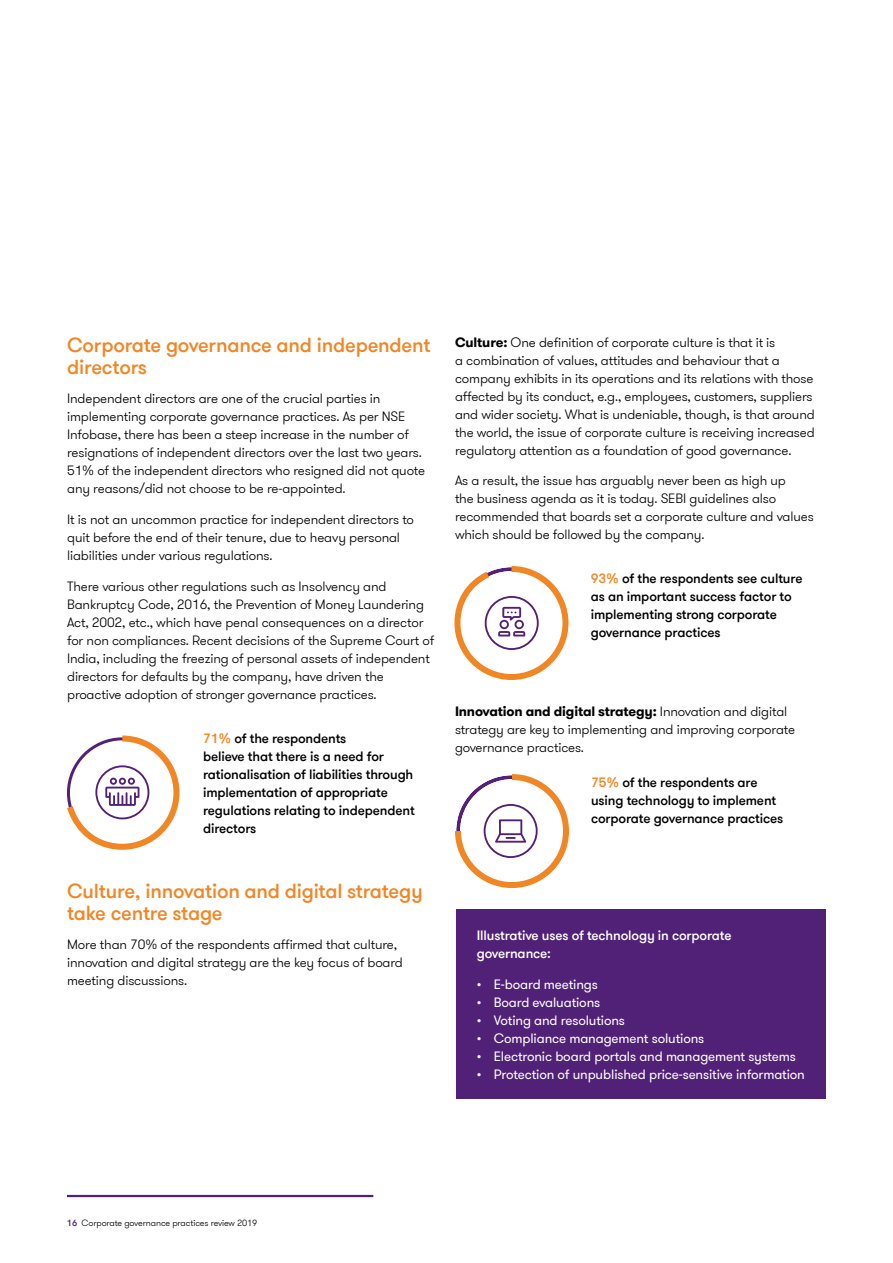
<style>
.page{position:relative;width:893px;height:1263px;background:#fff}
.page>*{position:absolute;margin:0;border:0;box-sizing:border-box;transform-origin:0 0}
.t1{font:500 20.25px/22.5px "GT Walsheim Pro";letter-spacing:-.01em;color:#f18625}
.t2{font:300 13.5px/18px "GT Walsheim Pro";letter-spacing:-.01em;color:#000}
.t3{font:500 13.5px/18px "GT Walsheim Pro";letter-spacing:-.01em;color:#000}
.t4{font:13.5px "GT Walsheim Pro";letter-spacing:-.01em;color:#fff}
.t5{font:500 13.5px/18px "GT Walsheim Pro";letter-spacing:-.01em;color:#fff}
.t6{font:300 9px "GT Walsheim Pro";letter-spacing:-.01em;color:#000}
.s1{color:#f18625}
.s2{font-weight:700}
.s3{font-weight:500;color:#512178}
</style>
<div class="page">
<hr style="left:67px;top:1195px;width:306px;height:2px;background:#512178">
<svg style="left:67px;top:735px;width:113px;height:115px"></svg>
<div style="left:456px;top:909px;width:370px;height:190px;background:#512178"></div>
<svg style="left:454px;top:566px;width:115px;height:114px"></svg>
<svg style="left:455px;top:774px;width:114px;height:114px"></svg>
<h1 class="t1" style="left:67px;top:334px;width:365px">Corporate governance and independent directors</h1>
<p class="t2" style="left:67px;top:390px;width:359px">Independent directors are one of the crucial parties in implementing corporate governance practices. As per NSE Infobase, there has been a steep increase in the number of resignations of independent directors over the last two years.<br>51% of the independent directors who resigned did not quote any reasons/did not choose to be re-appointed.</p>
<p class="t2" style="left:67px;top:511px;width:348px">It is not an uncommon practice for independent directors to quit before the end of their tenure, due to heavy personal liabilities under various regulations.</p>
<p class="t2" style="left:67px;top:577px;width:369px">There various other regulations such as Insolvency and Bankruptcy Code, 2016, the Prevention of Money Laundering Act, 2002, etc., which have penal consequences on a director for non compliances. Recent decisions of the Supreme Court of India, including the freezing of personal assets of independent directors for defaults by the company, have driven the proactive adoption of stronger governance practices.</p>
<p class="t3" style="left:203px;top:729px;width:213px"><span class="s1">71%</span> of the respondents<br>believe that there is a need for rationalisation of liabilities through implementation of appropriate regulations relating to independent directors</p>
<h1 class="t1" style="left:67px;top:880px;width:357px">Culture, innovation and digital strategy take centre stage</h1>
<p class="t2" style="left:67px;top:936px;width:337px">More than 70% of the respondents affirmed that culture, innovation and digital strategy are the key focus of board meeting discussions.</p>
<p class="t2" style="left:455px;top:333px;width:361px"><span class="s2">Culture:</span> One definition of corporate culture is that it is<br>a combination of values, attitudes and behaviour that a company exhibits in its operations and its relations with those affected by its conduct, e.g., employees, customers, suppliers and wider society. What is undeniable, though, is that around the world, the issue of corporate culture is receiving increased regulatory attention as a foundation of good governance.</p>
<p class="t2" style="left:455px;top:472px;width:360px">As a result, the issue has arguably never been as high up<br>the business agenda as it is today. SEBI guidelines also recommended that boards set a corporate culture and values which should be followed by the company.</p>
<p class="t3" style="left:591px;top:570px;width:213px"><span class="s1">93%</span> of the respondents see culture as an important success factor to implementing strong corporate governance practices</p>
<p class="t2" style="left:455px;top:702px;width:342px"><span class="s2">Innovation and digital strategy:</span> Innovation and digital strategy are key to implementing and improving corporate governance practices.</p>
<p class="t3" style="left:591px;top:773px;width:194px"><span class="s1">75%</span> of the respondents are using technology to implement corporate governance practices</p>
<p class="t5" style="left:477px;top:926px;width:256px">Illustrative uses of technology in corporate governance:</p>
<p class="t4" style="left:477px;top:975px;width:123px">• E-board meetings</p>
<p class="t4" style="left:477px;top:993px;width:125px">• Board evaluations</p>
<p class="t4" style="left:477px;top:1011px;width:150px">• Voting and resolutions</p>
<p class="t4" style="left:477px;top:1029px;width:229px">• Compliance management solutions</p>
<p class="t4" style="left:477px;top:1047px;width:321px">• Electronic board portals and management systems</p>
<p class="t4" style="left:477px;top:1065px;width:330px">• Protection of unpublished price-sensitive information</p>
<p class="t6" style="left:67px;top:1217px;width:192px"><span class="s3">16</span> Corporate governance practices review 2019</p>
</div>
